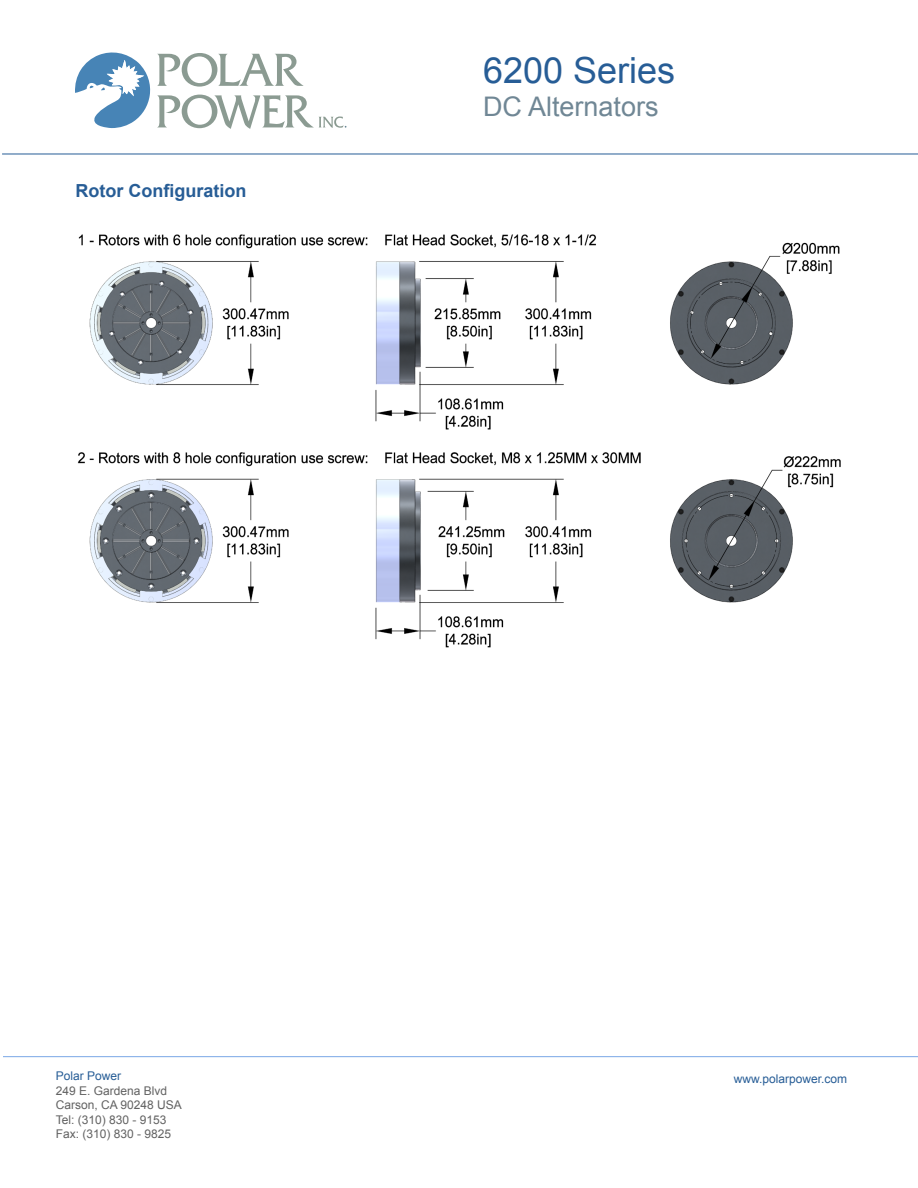
<style>
.page{position:relative;width:918px;height:1188px;background:#fff}
.page>*{position:absolute;margin:0;border:0;box-sizing:border-box;transform-origin:0 0}
.t1{font:36px "Arial";color:#275d96}
.t2{font:27px "Arial";color:#708795}
.t3{font:700 18px "Arial";color:#275d96}
.t4{font:12px "Arial";color:#626262}
.t5{font:12px "Arial";color:#275d96}
</style>
<div class="page">
<hr style="left:2px;top:154px;width:916px;height:1px;background:#265d96">
<hr style="left:3px;top:1056px;width:915px;height:1px;background:#79a7e6">
<img style="left:77px;top:234px;width:764px;height:414px">
<svg style="left:157px;top:53px;width:147px;height:34px"></svg>
<svg style="left:157px;top:94px;width:189px;height:35px"></svg>
<svg style="left:75px;top:53px;width:76px;height:75px"></svg>
<p class="t3" style="left:75px;top:179px;width:172px">Rotor Configuration</p>
<p class="t1" style="left:483px;top:47px;width:194px">6200 Series</p>
<p class="t2" style="left:483px;top:88px;width:177px">DC Alternators</p>
<p class="t5" style="left:56px;top:1068px;width:67px">Polar Power</p>
<p class="t4" style="left:56px;top:1083px;width:113px">249 E. Gardena Blvd</p>
<p class="t4" style="left:56px;top:1097px;width:128px">Carson, CA 90248 USA</p>
<p class="t4" style="left:56px;top:1112px;width:112px">Tel: (310) 830 - 9153</p>
<p class="t4" style="left:56px;top:1126px;width:117px">Fax: (310) 830 - 9825</p>
<p class="t5" style="left:734px;top:1070px;width:115px">www.polarpower.com</p>
</div>
